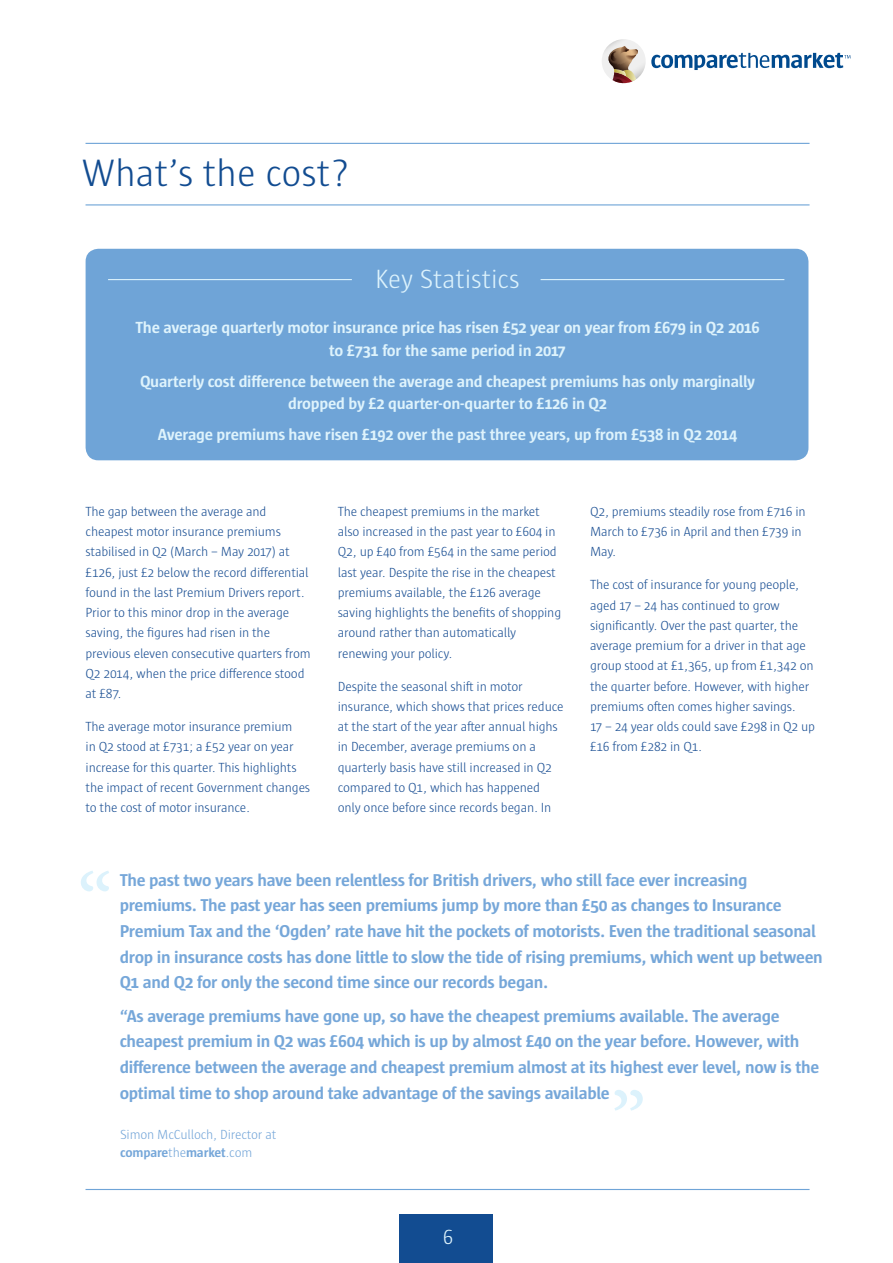
<style>
.page{position:relative;width:893px;height:1263px;background:#fff}
.page>*{position:absolute;margin:0;border:0;box-sizing:border-box;transform-origin:0 0}
.t1{font:90px "Minion Pro";color:#dcf2fc}
.Blue_Page_Headers{font:300 39px "Sun";color:#124c91}
.Blue_Page_Headers-2{font:300 27px "Sun";color:#dcf2fc}
.t2{font:300 21px "Sun";color:#def3fc}
.Copy{font:700 17.55px/25.7px "Sun";letter-spacing:-.02em;color:#76a7d9}
.Copy-2{font:700 16.5px/22.5px "Sun";letter-spacing:-.015em;color:#def3fc;text-align:center}
.Copy-3{font:300 13.5px/20.2px "Sun";letter-spacing:-.015em;color:#1e5295}
.Copy-4{font:300 13.5px/18px "Sun";letter-spacing:-.015em;color:#76a7d9}
.s1{font-weight:700}
</style>
<div class="page">
<div style="left:400px;top:1214px;width:93px;height:49px;background:#124c91"></div>
<hr style="left:86px;top:143px;width:723px;height:1px;background:#6fa4d7">
<hr style="left:86px;top:204px;width:723px;height:1px;background:#6fa4d7">
<div style="left:86px;top:249px;width:722px;height:211px;background:#6fa4d7;border-radius:13px"></div>
<hr style="left:108px;top:279px;width:244px;height:1px;background:#dcf2fc">
<hr style="left:541px;top:279px;width:243px;height:1px;background:#dcf2fc">
<hr style="left:86px;top:1189px;width:723px;height:1px;background:#6fa4d7">
<svg style="left:602px;top:39px;width:44px;height:44px"></svg>
<svg style="left:607px;top:46px;width:32px;height:37px"></svg>
<svg style="left:651px;top:53px;width:199px;height:17px"></svg>
<p class="Blue_Page_Headers" style="left:82px;top:151px;width:269px">What’s the cost?</p>
<p class="Blue_Page_Headers-2" style="left:375px;top:264px;width:146px">Key Statistics</p>
<p class="Copy-2" style="left:136px;top:316px;width:626px">The average quarterly motor insurance price has risen £52 year on year from £679 in Q2 2016 to £731 for the same period in 2017</p>
<p class="Copy-2" style="left:140px;top:370px;width:617px">Quarterly cost difference between the average and cheapest premiums has only marginally dropped by £2 quarter-on-quarter to £126 in Q2</p>
<p class="Copy-2" style="left:158px;top:423px;width:581px">Average premiums have risen £192 over the past three years, up from £538 in Q2 2014</p>
<p class="Copy-3" style="left:86px;top:501px;width:227px">The gap between the average and cheapest motor insurance premiums stabilised in Q2 (March – May 2017) at £126, just £2 below the record differential found in the last Premium Drivers report.<br>Prior to this minor drop in the average saving, the figures had risen in the previous eleven consecutive quarters from Q2 2014, when the price difference stood at £87.</p>
<p class="Copy-3" style="left:86px;top:716px;width:226px">The average motor insurance premium<br>in Q2 stood at £731; a £52 year on year increase for this quarter. This highlights the impact of recent Government changes to the cost of motor insurance.</p>
<p class="Copy-3" style="left:338px;top:501px;width:225px">The cheapest premiums in the market also increased in the past year to £604 in Q2, up £40 from £564 in the same period last year. Despite the rise in the cheapest premiums available, the £126 average saving highlights the benefits of shopping around rather than automatically renewing your policy.</p>
<p class="Copy-3" style="left:338px;top:676px;width:227px">Despite the seasonal shift in motor insurance, which shows that prices reduce at the start of the year after annual highs in December, average premiums on a quarterly basis have still increased in Q2 compared to Q1, which has happened only once before since records began. In</p>
<p class="Copy-3" style="left:590px;top:501px;width:217px">Q2, premiums steadily rose from £716 in<br>March to £736 in April and then £739 in<br>May.</p>
<p class="Copy-3" style="left:590px;top:574px;width:226px">The cost of insurance for young people, aged 17 – 24 has continued to grow significantly. Over the past quarter, the average premium for a driver in that age group stood at £1,365, up from £1,342 on the quarter before. However, with higher premiums often comes higher savings.<br>17 – 24 year olds could save £298 in Q2 up £16 from £282 in Q1.</p>
<p class="t1" style="left:77px;top:846px;width:37px">“</p>
<p class="Copy" style="left:120px;top:867px;width:705px">The past two years have been relentless for British drivers, who still face ever increasing premiums. The past year has seen premiums jump by more than £50 as changes to Insurance Premium Tax and the ‘Ogden’ rate have hit the pockets of motorists. Even the traditional seasonal drop in insurance costs has done little to slow the tide of rising premiums, which went up between Q1 and Q2 for only the second time since our records began.</p>
<p class="Copy" style="left:120px;top:1003px;width:701px">“As average premiums have gone up, so have the cheapest premiums available. The average cheapest premium in Q2 was £604 which is up by almost £40 on the year before. However, with difference between the average and cheapest premium almost at its highest ever level, now is the optimal time to shop around take advantage of the savings available</p>
<p class="t1" style="left:646px;top:1135px;width:37px;rotate:-180deg">“</p>
<p class="Copy-4" style="left:120px;top:1126px;width:158px">Simon McCulloch, Director at <span class="s1">compare</span>the<span class="s1">market</span>.com</p>
<p class="t2" style="left:443px;top:1225px;width:12px">6</p>
</div>
